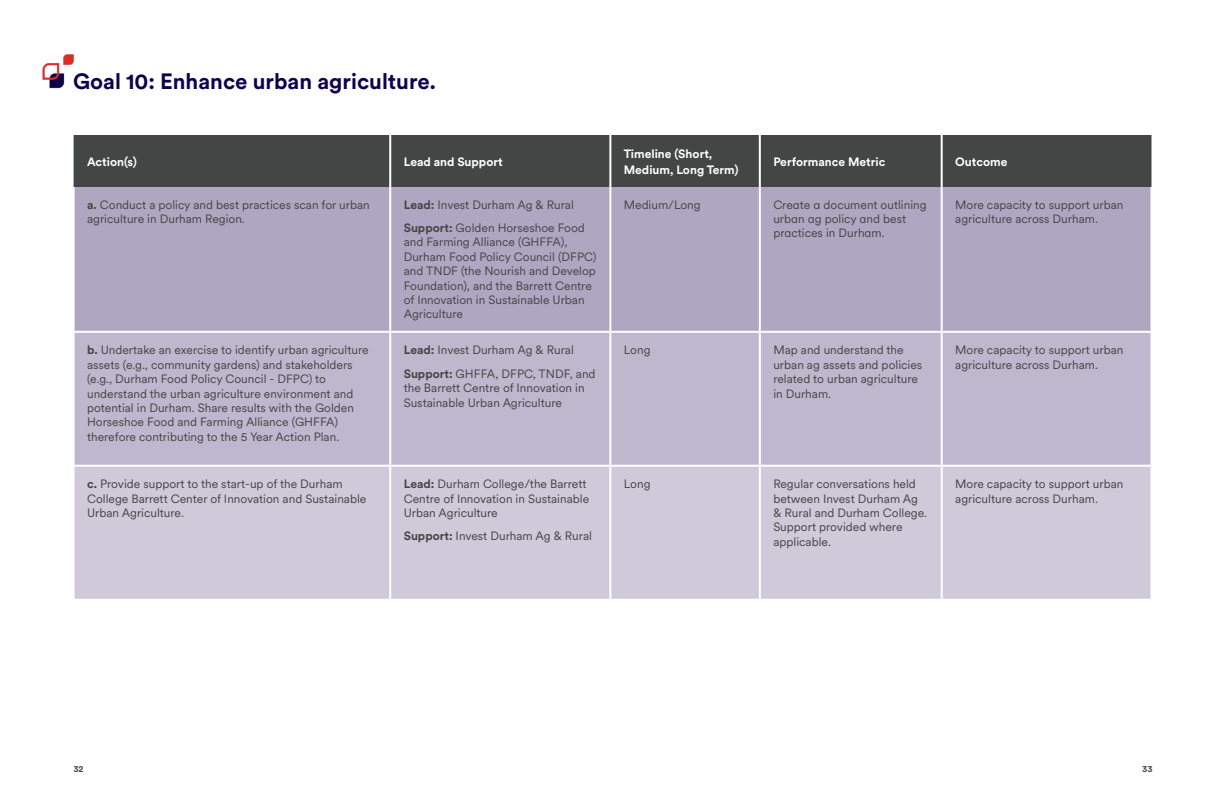
<style>
.page{position:relative;width:1224px;height:792px;background:#fff}
.page>*{position:absolute;margin:0;border:0;box-sizing:border-box;transform-origin:0 0}
.H3_-_Goals{font:700 22px "Circular XX";color:#10004d}
.Body__No_Rag{font:12px/14.4px "Circular XX";color:#444545}
.Body{font:700 12px/16px "Circular XX";color:#fff}
.t1{font:700 9px "Circular XX";color:#444545}
.s1{font-weight:700}
</style>
<div class="page">
<img style="left:42px;top:54px;width:32px;height:34px">
<div style="left:74px;top:135px;width:1078px;height:52px;background:#444545"></div>
<div style="left:75px;top:187px;width:1075px;height:144px;background:#afa7c2"></div>
<div style="left:75px;top:333px;width:1075px;height:132px;background:#beb8ce"></div>
<div style="left:75px;top:467px;width:1075px;height:132px;background:#cfc9da"></div>
<hr style="left:389px;top:135px;width:2px;height:52px;background:#fff">
<hr style="left:609px;top:135px;width:2px;height:52px;background:#fff">
<hr style="left:759px;top:135px;width:2px;height:52px;background:#fff">
<hr style="left:941px;top:135px;width:2px;height:52px;background:#fff">
<hr style="left:389px;top:187px;width:2px;height:144px;background:#fff">
<hr style="left:609px;top:187px;width:2px;height:144px;background:#fff">
<hr style="left:759px;top:187px;width:2px;height:144px;background:#fff">
<hr style="left:941px;top:187px;width:2px;height:144px;background:#fff">
<hr style="left:389px;top:333px;width:2px;height:132px;background:#fff">
<hr style="left:609px;top:333px;width:2px;height:132px;background:#fff">
<hr style="left:759px;top:333px;width:2px;height:132px;background:#fff">
<hr style="left:941px;top:333px;width:2px;height:132px;background:#fff">
<hr style="left:389px;top:467px;width:2px;height:132px;background:#fff">
<hr style="left:609px;top:467px;width:2px;height:132px;background:#fff">
<hr style="left:759px;top:467px;width:2px;height:132px;background:#fff">
<hr style="left:941px;top:467px;width:2px;height:132px;background:#fff">
<h3 class="H3_-_Goals" style="left:73px;top:66px;width:364px">Goal 10: Enhance urban agriculture.</h3>
<p class="Body" style="left:87px;top:153px;width:51px">Action(s)</p>
<p class="Body" style="left:404px;top:153px;width:100px">Lead and Support</p>
<p class="Body" style="left:624px;top:145px;width:116px">Timeline (Short,<br>Medium, Long Term)</p>
<p class="Body" style="left:773px;top:153px;width:113px">Performance Metric</p>
<p class="Body" style="left:955px;top:153px;width:54px">Outcome</p>
<p class="Body__No_Rag" style="left:87px;top:197px;width:284px"><span class="s1">a.</span> Conduct a policy and best practices scan for urban agriculture in Durham Region.</p>
<p class="Body__No_Rag" style="left:404px;top:197px;width:172px"><span class="s1">Lead:</span> Invest Durham Ag &amp; Rural</p>
<p class="Body__No_Rag" style="left:404px;top:220px;width:194px"><span class="s1">Support:</span> Golden Horseshoe Food and Farming Alliance (GHFFA),<br>Durham Food Policy Council (DFPC) and TNDF (the Nourish and Develop<br>Foundation), and the Barrett Centre of Innovation in Sustainable Urban<br>Agriculture</p>
<p class="Body__No_Rag" style="left:624px;top:197px;width:78px">Medium/Long</p>
<p class="Body__No_Rag" style="left:773px;top:197px;width:155px">Create a document outlining urban ag policy and best practices in Durham.</p>
<p class="Body__No_Rag" style="left:955px;top:197px;width:170px">More capacity to support urban agriculture across Durham.</p>
<p class="Body__No_Rag" style="left:87px;top:342px;width:283px"><span class="s1">b.</span> Undertake an exercise to identify urban agriculture assets (e.g., community gardens) and stakeholders (e.g., Durham Food Policy Council - DFPC) to understand the urban agriculture environment and potential in Durham. Share results with the Golden Horseshoe Food and Farming Alliance (GHFFA) therefore contributing to the 5 Year Action Plan.</p>
<p class="Body__No_Rag" style="left:404px;top:342px;width:172px"><span class="s1">Lead:</span> Invest Durham Ag &amp; Rural</p>
<p class="Body__No_Rag" style="left:404px;top:366px;width:193px"><span class="s1">Support:</span> GHFFA, DFPC, TNDF, and the Barrett Centre of Innovation in<br>Sustainable Urban Agriculture</p>
<p class="Body__No_Rag" style="left:87px;top:476px;width:281px"><span class="s1">c.</span> Provide support to the start-up of the Durham<br>College Barrett Center of Innovation and Sustainable<br>Urban Agriculture.</p>
<p class="Body__No_Rag" style="left:404px;top:476px;width:187px"><span class="s1">Lead:</span> Durham College/the Barrett<br>Centre of Innovation in Sustainable<br>Urban Agriculture</p>
<p class="Body__No_Rag" style="left:404px;top:529px;width:190px"><span class="s1">Support:</span> Invest Durham Ag &amp; Rural</p>
<p class="Body__No_Rag" style="left:624px;top:342px;width:28px">Long</p>
<p class="Body__No_Rag" style="left:773px;top:342px;width:150px">Map and understand the urban ag assets and policies related to urban agriculture in Durham.</p>
<p class="Body__No_Rag" style="left:955px;top:342px;width:170px">More capacity to support urban agriculture across Durham.</p>
<p class="Body__No_Rag" style="left:624px;top:476px;width:28px">Long</p>
<p class="Body__No_Rag" style="left:773px;top:476px;width:155px">Regular conversations held between Invest Durham Ag &amp; Rural and Durham College.<br>Support provided where applicable.</p>
<p class="Body__No_Rag" style="left:955px;top:476px;width:170px">More capacity to support urban agriculture across Durham.</p>
<p class="t1" style="left:73px;top:762px;width:12px">32</p>
<p class="t1" style="left:1142px;top:762px;width:12px">33</p>
</div>
